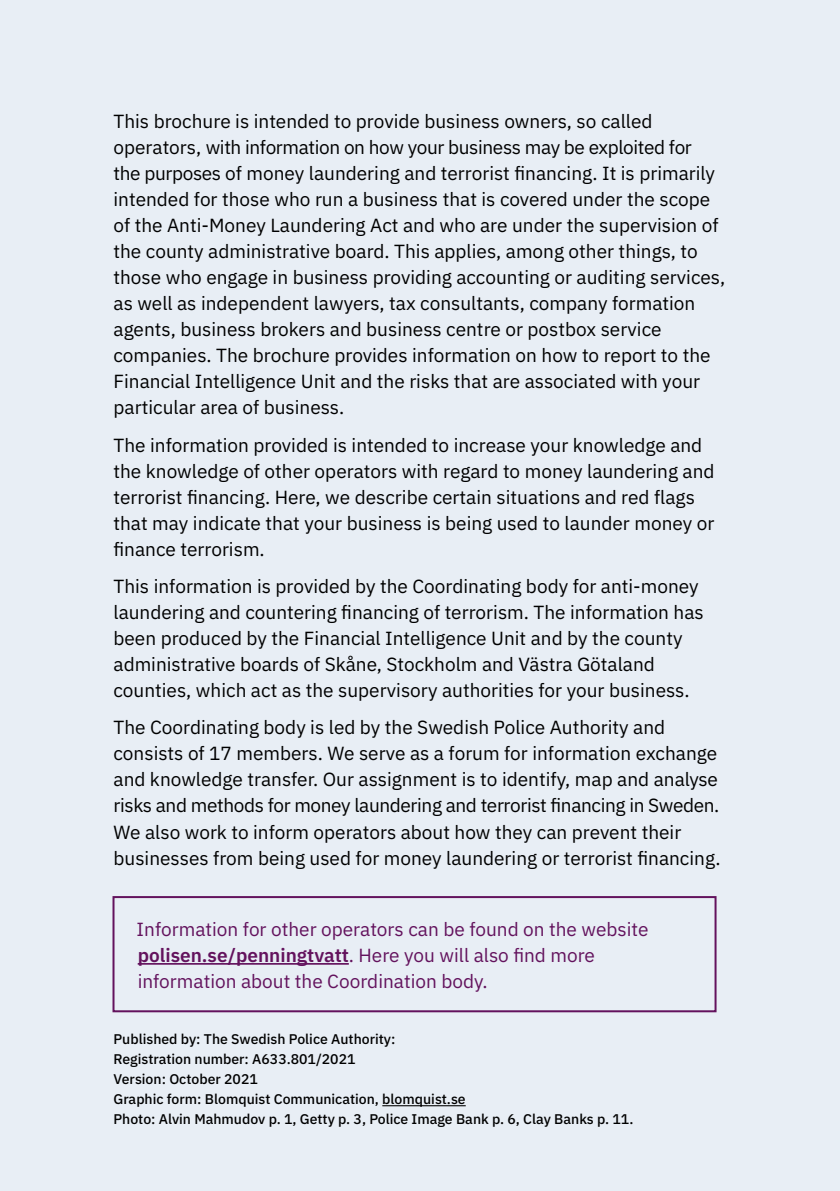
<style>
.page{position:relative;width:840px;height:1191px;background:#fff}
.page>*{position:absolute;margin:0;border:0;box-sizing:border-box;transform-origin:0 0}
.P-Ingress{font:19px/26px "Cthwjj IBM Plex Sans";color:#000}
.P-Inforuta_lila_text{font:19px/26px "Cthwjj IBM Plex Sans";color:#63125d}
.P-tryckort{font:500 14px/20px "Jtsqvm IBM Plex Sans";color:#000}
.s1{font-family:"Xyjjjc IBM Plex Sans";font-weight:600}
</style>
<div class="page">
<div style="left:0;top:0;width:839px;height:1191px;background:#e8eef5"></div>
<hr style="left:382px;top:1105px;width:83px;height:1px;background:#000">
<hr style="left:138px;top:963px;width:210px;height:1px;background:#63125d">
<div style="left:112px;top:896px;width:604px;height:116px;border:2px solid #63125d"></div>
<p class="P-Ingress" style="left:113px;top:107px;width:613px">This brochure is intended to provide business owners, so called operators, with information on how your business may be exploited for<br>the purposes of money laundering and terrorist financing. It is primarily intended for those who run a business that is covered under the scope of the Anti-Money Laundering Act and who are under the supervision of the county administrative board. This applies, among other things, to those who engage in business providing accounting or auditing services, as well as independent lawyers, tax consultants, company formation agents, business brokers and business centre or postbox service companies. The brochure provides information on how to report to the Financial Intelligence Unit and the risks that are associated with your particular area of business.</p>
<p class="P-Ingress" style="left:113px;top:430px;width:602px">The information provided is intended to increase your knowledge and the knowledge of other operators with regard to money laundering and terrorist financing. Here, we describe certain situations and red flags that may indicate that your business is being used to launder money or finance terrorism.</p>
<p class="P-Ingress" style="left:113px;top:572px;width:591px">This information is provided by the Coordinating body for anti-money laundering and countering financing of terrorism. The information has been produced by the Financial Intelligence Unit and by the county administrative boards of Skåne, Stockholm and Västra Götaland counties, which act as the supervisory authorities for your business.</p>
<p class="P-Ingress" style="left:113px;top:713px;width:608px">The Coordinating body is led by the Swedish Police Authority and consists of 17 members. We serve as a forum for information exchange and knowledge transfer. Our assignment is to identify, map and analyse risks and methods for money laundering and terrorist financing in Sweden.<br>We also work to inform operators about how they can prevent their businesses from being used for money laundering or terrorist financing.</p>
<p class="P-Inforuta_lila_text" style="left:136px;top:914px;width:513px">Information for other operators can be found on the website <span class="s1">polisen.se/penningtvatt</span>. Here you will also find more information about the Coordination body.</p>
<p class="P-tryckort" style="left:113px;top:1028px;width:521px">Published by: The Swedish Police Authority:<br>Registration number: A633.801/2021<br>Version: October 2021<br>Graphic form: Blomquist Communication, blomquist.se<br>Photo: Alvin Mahmudov p. 1, Getty p. 3, Police Image Bank p. 6, Clay Banks p. 11.</p>
</div>
